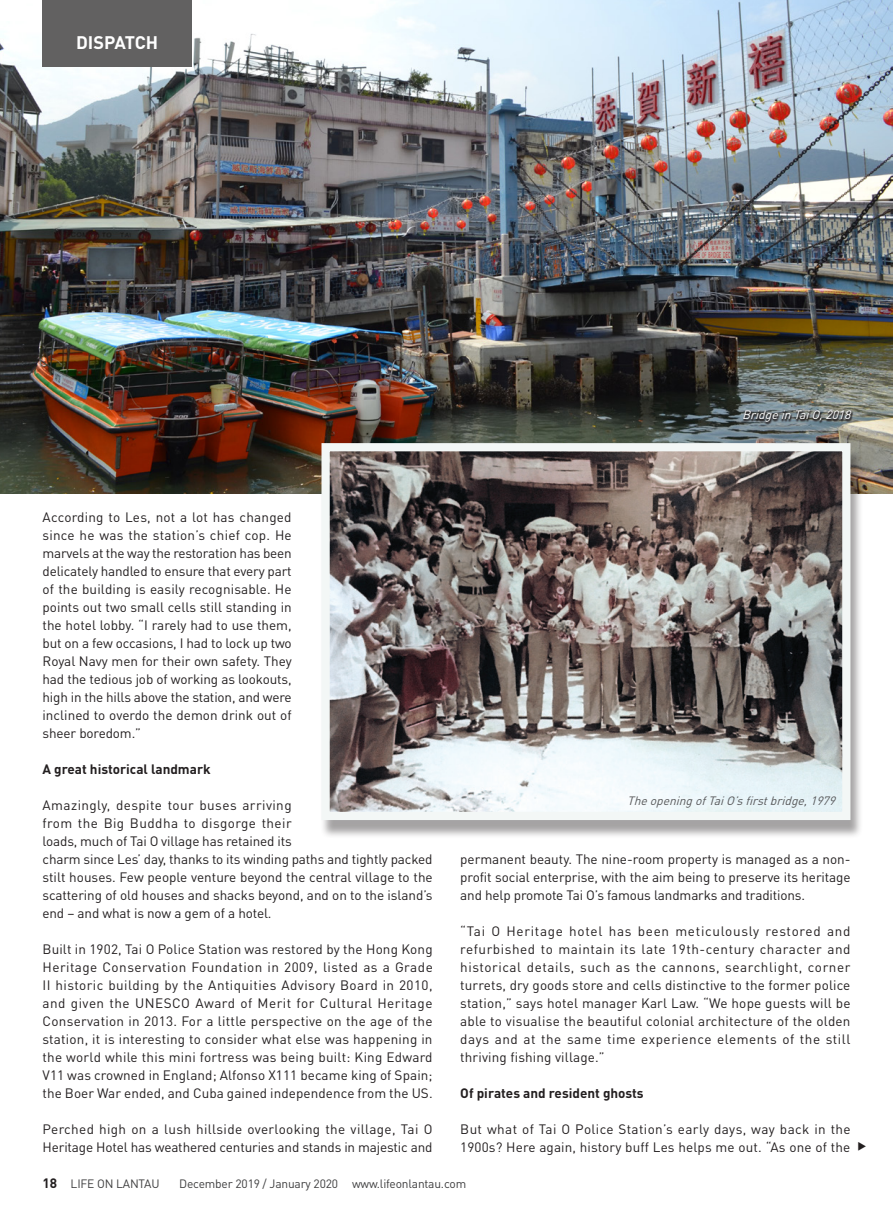
<style>
.page{position:relative;width:893px;height:1212px;background:#fff}
.page>*{position:absolute;margin:0;border:0;box-sizing:border-box;transform-origin:0 0}
.t1{font:700 18px "DIN Pro";color:#fff}
.Body-text{font:13.5px/18px "DIN Pro";color:#231f20;text-align:justify}
.Body-text-2{font:700 13.5px "DIN Pro";color:#231f20}
.t2{font:12px "DIN Pro";letter-spacing:-.015em;color:#3e3e3f}
.t3{font:italic 12px "DIN Pro";color:#57585a}
.t4{font:italic 12px "DIN Pro";color:#fff}
.s1{font-weight:700;font-size:13.5px;color:#231f20}
</style>
<div class="page">
<img style="left:0;top:0;width:893px;height:493px">
<div style="left:320px;top:448px;width:543px;height:391px;background:#231f20;opacity:.41"></div>
<img style="left:330px;top:452px;width:511px;height:359px">
<div style="left:321px;top:443px;width:529px;height:377px;border:8px solid #f3f7f6"></div>
<div style="left:42px;top:0;width:150px;height:66px;background:#626161"></div>
<div style="left:742px;top:410px;width:111px;height:15px;background:#231f20;opacity:.9"></div>
<p class="t1" style="left:76px;top:28px;width:84px">DISPATCH</p>
<p class="t4" style="left:742px;top:407px;width:114px">BridgeinTaiO,2018</p>
<p class="Body-text" style="left:43px;top:508px;width:251px">According to Les, not a lot has changed since he was the station’s chief cop. He marvels at the way the restoration has been delicately handled to ensure that every part of the building is easily recognisable. He points out two small cells still standing in the hotel lobby. “I rarely had to use them, but on a few occasions, I had to lock up two Royal Navy men for their own safety. They had the tedious job of working as lookouts, high in the hills above the station, and were inclined to overdo the demon drink out of sheer boredom.”</p>
<p class="Body-text-2" style="left:43px;top:758px;width:170px">A great historical landmark</p>
<p class="Body-text" style="left:43px;top:796px;width:392px;text-align:left">Amazingly, despite tour buses arriving<br>from the Big Buddha to disgorge their<br>loads, much of Tai O village has retained its<br>charm since Les’ day, thanks to its winding paths and tightly packed stilt houses. Few people venture beyond the central village to the scattering of old houses and shacks beyond, and on to the island’s end – and what is now a gem of a hotel.</p>
<p class="Body-text" style="left:43px;top:940px;width:392px">Built in 1902, Tai O Police Station was restored by the Hong Kong Heritage Conservation Foundation in 2009, listed as a Grade II historic building by the Antiquities Advisory Board in 2010, and given the UNESCO Award of Merit for Cultural Heritage Conservation in 2013. For a little perspective on the age of the station, it is interesting to consider what else was happening in the world while this mini fortress was being built: King Edward V11 was crowned in England; Alfonso X111 became king of Spain; the Boer War ended, and Cuba gained independence from the US.</p>
<p class="Body-text" style="left:43px;top:1120px;width:392px">Perched high on a lush hillside overlooking the village, Tai O<br>Heritage Hotel has weathered centuries and stands in majestic and</p>
<p class="t3" style="left:627px;top:792px;width:214px">TheopeningofTaiO’sfirstbridge,1979</p>
<p class="Body-text" style="left:460px;top:850px;width:392px">permanent beauty. The nine-room property is managed as a non&shy;profit social enterprise, with the aim being to preserve its heritage and help promote Tai O’s famous landmarks and traditions.</p>
<p class="Body-text" style="left:460px;top:922px;width:392px">“Tai O Heritage hotel has been meticulously restored and refurbished to maintain its late 19th-century character and historical details, such as the cannons, searchlight, corner turrets, dry goods store and cells distinctive to the former police station,” says hotel manager Karl Law. “We hope guests will be able to visualise the beautiful colonial architecture of the olden days and at the same time experience elements of the still thriving fishing village.”</p>
<p class="Body-text-2" style="left:460px;top:1082px;width:185px">Of pirates and resident ghosts</p>
<p class="Body-text" style="left:460px;top:1120px;width:392px">But what of Tai O Police Station’s early days, way back in the<br>1900s? Here again, history buff Les helps me out. “As one of the</p>
<p class="t2" style="left:42px;top:1175px;width:119px"><span class="s1">18</span> LIFE ON LANTAU</p>
<p class="t2" style="left:179px;top:1175px;width:289px">December 2019 / January 2020 www.lifeonlantau.com</p>
</div>
